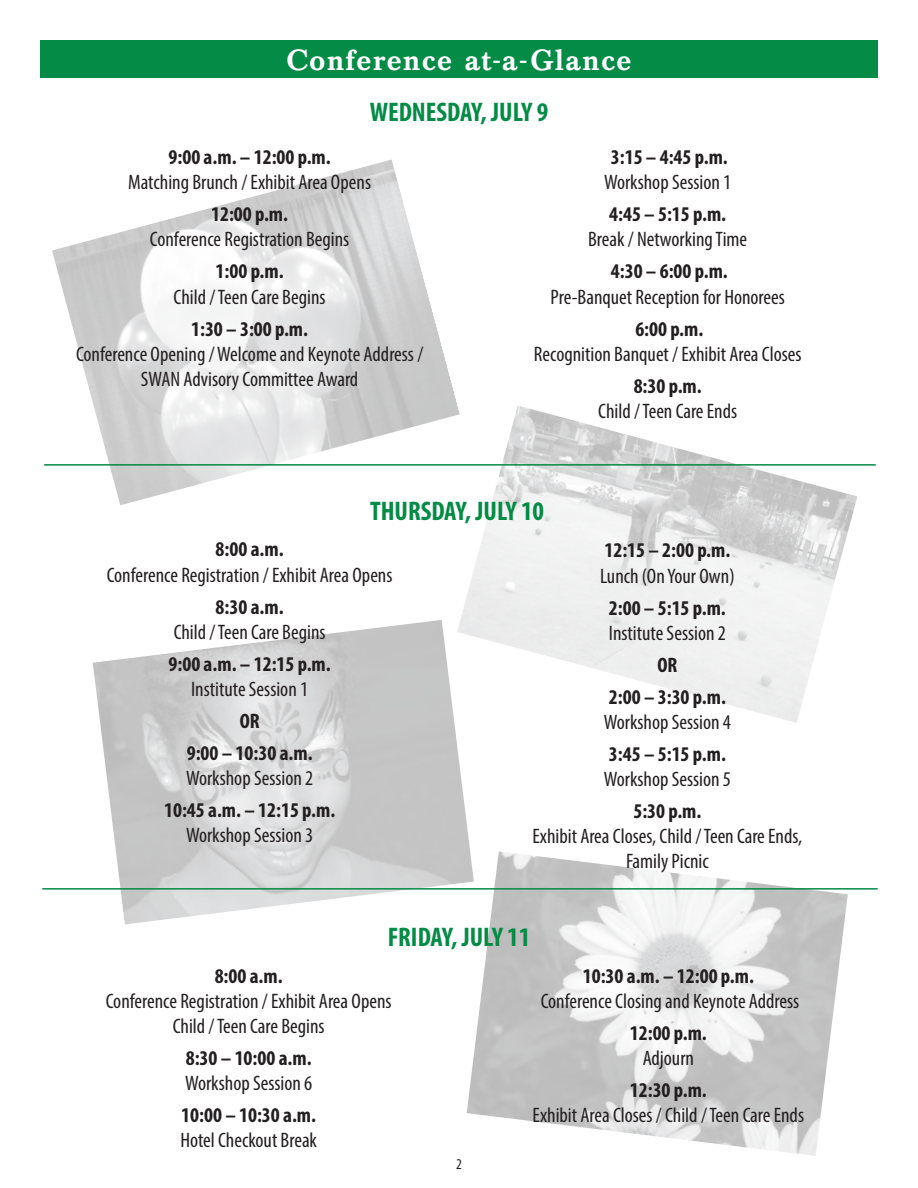
<style>
.page{position:relative;width:918px;height:1188px;background:#fff}
.page>*{position:absolute;margin:0;border:0;box-sizing:border-box;transform-origin:0 0}
.t1{font:500 28.5px "Baskerville BE";letter-spacing:.05em;color:#fff}
.t2{font:700 condensed 27px "Myriad Pro";color:#048b46}
.t3{font:condensed 21px/25.2px "Myriad Pro";color:#231f20;text-align:center}
.t4{font:700 condensed 21px/32px "Myriad Pro";color:#231f20;text-align:center}
.t5{font:condensed 15px "Myriad Pro";color:#231f20}
</style>
<div class="page">
<img style="left:93px;top:620px;width:377px;height:304px">
<img style="left:467px;top:851px;width:380px;height:305px">
<img style="left:457px;top:405px;width:400px;height:318px">
<img style="left:52px;top:159px;width:408px;height:346px">
<hr style="left:44px;top:464px;width:831px;height:1px;background:#048b46">
<div style="left:40px;top:40px;width:837px;height:38px;background:#048b46"></div>
<hr style="left:42px;top:888px;width:835px;height:1px;background:#048b46">
<h1 class="t1" style="left:286px;top:44px;width:347px">Conference at-a-Glance</h1>
<p class="t2" style="left:370px;top:95px;width:180px">WEDNESDAY, JULY 9</p>
<p class="t4" style="left:169px;top:141px;width:164px">9:00 a.m. – 12:00 p.m.</p>
<p class="t3" style="left:128px;top:169px;width:244px">Matching Brunch / Exhibit Area Opens</p>
<p class="t4" style="left:211px;top:198px;width:78px">12:00 p.m.</p>
<p class="t3" style="left:150px;top:227px;width:201px">Conference Registration Begins</p>
<p class="t4" style="left:216px;top:255px;width:70px">1:00 p.m.</p>
<p class="t3" style="left:174px;top:284px;width:153px">Child / Teen Care Begins</p>
<p class="t4" style="left:191px;top:312px;width:118px">1:30 – 3:00 p.m.</p>
<p class="t3" style="left:76px;top:341px;width:349px">Conference Opening / Welcome and Keynote Address /<br>SWAN Advisory Committee Award</p>
<p class="t4" style="left:611px;top:141px;width:118px">3:15 – 4:45 p.m.</p>
<p class="t3" style="left:604px;top:169px;width:129px">Workshop Session 1</p>
<p class="t4" style="left:609px;top:198px;width:118px">4:45 – 5:15 p.m.</p>
<p class="t3" style="left:588px;top:227px;width:161px">Break / Networking Time</p>
<p class="t4" style="left:611px;top:255px;width:118px">4:30 – 6:00 p.m.</p>
<p class="t3" style="left:550px;top:284px;width:236px">Pre-Banquet Reception for Honorees</p>
<p class="t4" style="left:635px;top:312px;width:70px">6:00 p.m.</p>
<p class="t3" style="left:534px;top:341px;width:269px">Recognition Banquet / Exhibit Area Closes</p>
<p class="t4" style="left:633px;top:369px;width:70px">8:30 p.m.</p>
<p class="t3" style="left:598px;top:398px;width:140px">Child / Teen Care Ends</p>
<p class="t2" style="left:370px;top:494px;width:175px">THURSDAY, JULY 10</p>
<p class="t4" style="left:216px;top:533px;width:69px">8:00 a.m.</p>
<p class="t3" style="left:107px;top:562px;width:287px">Conference Registration / Exhibit Area Opens</p>
<p class="t4" style="left:216px;top:590px;width:69px">8:30 a.m.</p>
<p class="t3" style="left:174px;top:619px;width:153px">Child / Teen Care Begins</p>
<p class="t4" style="left:169px;top:647px;width:164px">9:00 a.m. – 12:15 p.m.</p>
<p class="t3" style="left:191px;top:676px;width:119px">Institute Session 1</p>
<p class="t4" style="left:187px;top:704px;width:127px">OR<br>9:00 – 10:30 a.m.</p>
<p class="t3" style="left:186px;top:765px;width:129px">Workshop Session 2</p>
<p class="t4" style="left:164px;top:793px;width:173px">10:45 a.m. – 12:15 p.m.</p>
<p class="t3" style="left:186px;top:822px;width:129px">Workshop Session 3</p>
<p class="t4" style="left:604px;top:534px;width:127px">12:15 – 2:00 p.m.</p>
<p class="t3" style="left:600px;top:563px;width:136px">Lunch (On Your Own)</p>
<p class="t4" style="left:609px;top:591px;width:118px">2:00 – 5:15 p.m.</p>
<p class="t3" style="left:609px;top:620px;width:119px">Institute Session 2</p>
<p class="t4" style="left:609px;top:648px;width:118px">OR<br>2:00 – 3:30 p.m.</p>
<p class="t3" style="left:604px;top:709px;width:129px">Workshop Session 4</p>
<p class="t4" style="left:609px;top:737px;width:118px">3:45 – 5:15 p.m.</p>
<p class="t3" style="left:604px;top:766px;width:129px">Workshop Session 5</p>
<p class="t4" style="left:633px;top:794px;width:70px">5:30 p.m.</p>
<p class="t3" style="left:532px;top:823px;width:271px">Exhibit Area Closes, Child / Teen Care Ends,<br>Family Picnic</p>
<p class="t2" style="left:388px;top:919px;width:144px">FRIDAY, JULY 11</p>
<p class="t4" style="left:215px;top:959px;width:69px">8:00 a.m.</p>
<p class="t3" style="left:106px;top:988px;width:287px">Conference Registration / Exhibit Area Opens<br>Child / Teen Care Begins</p>
<p class="t4" style="left:186px;top:1041px;width:127px">8:30 – 10:00 a.m.</p>
<p class="t3" style="left:185px;top:1070px;width:129px">Workshop Session 6</p>
<p class="t4" style="left:181px;top:1098px;width:136px">10:00 – 10:30 a.m.</p>
<p class="t3" style="left:180px;top:1127px;width:138px">Hotel Checkout Break</p>
<p class="t5" style="left:456px;top:1155px;width:7px">2</p>
<p class="t4" style="left:583px;top:959px;width:173px">10:30 a.m. – 12:00 p.m.</p>
<p class="t3" style="left:541px;top:988px;width:260px">Conference Closing and Keynote Address</p>
<p class="t4" style="left:630px;top:1016px;width:78px">12:00 p.m.</p>
<p class="t3" style="left:642px;top:1045px;width:53px">Adjourn</p>
<p class="t4" style="left:630px;top:1073px;width:78px">12:30 p.m.</p>
<p class="t3" style="left:532px;top:1102px;width:273px">Exhibit Area Closes / Child / Teen Care Ends</p>
</div>
